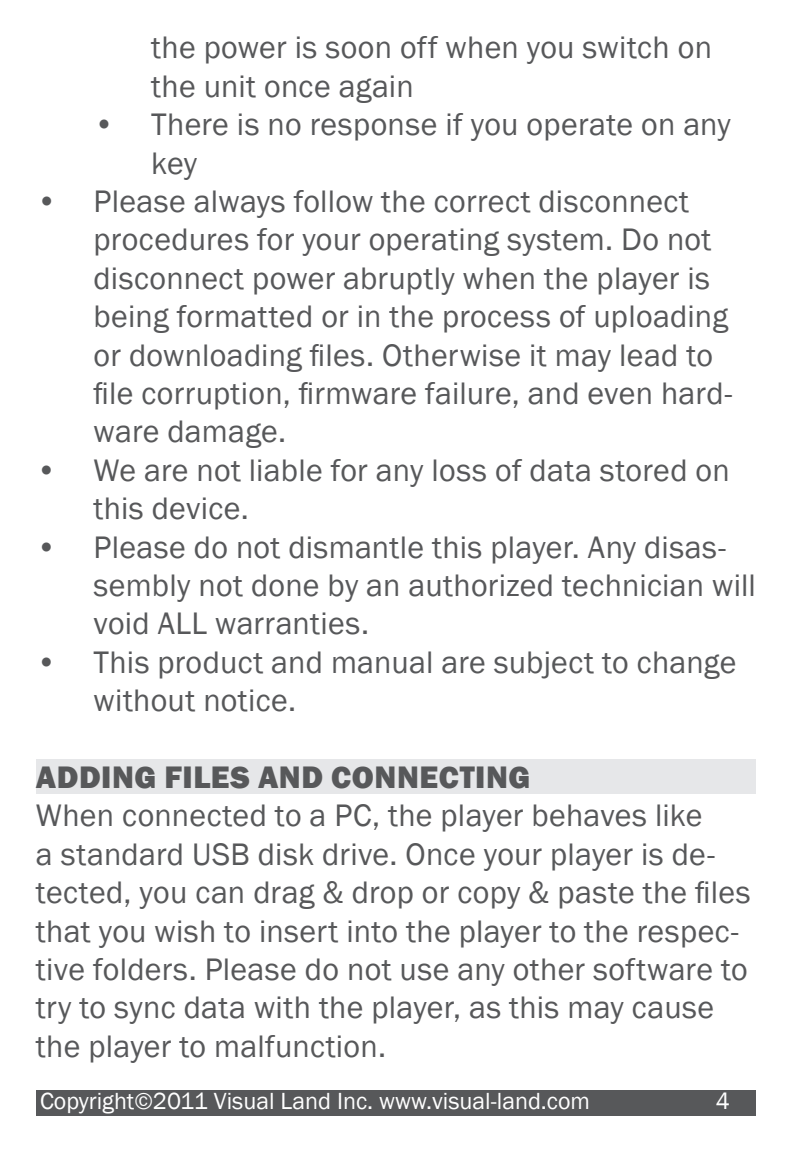
<style>
.page{position:relative;width:792px;height:1152px;background:#fff}
.page>*{position:absolute;margin:0;border:0;box-sizing:border-box;transform-origin:0 0}
.t1{font:32px/38.4px "Franklin Gothic";letter-spacing:.01em;color:#57585a}
.t2{font:800 32px "Franklin Gothic";letter-spacing:.015em;color:#57585a}
.t3{font:24px "Franklin Gothic";color:#fff}
</style>
<div class="page">
<div style="left:36px;top:1090px;width:720px;height:26px;background:#57585a"></div>
<div style="left:36px;top:759px;width:720px;height:35px;background:#e6e7e9"></div>
<p class="t1" style="left:151px;top:29px;width:562px">the power is soon off when you switch on the unit once again</p>
<p class="t1" style="left:151px;top:106px;width:581px;text-indent:-58px">• There is no response if you operate on any key</p>
<p class="t1" style="left:94px;top:183px;width:640px;text-indent:-58px">• Please always follow the correct disconnect procedures for your operating system. Do not disconnect power abruptly when the player is being formatted or in the process of uploading or downloading files. Otherwise it may lead to file corruption, firmware failure, and even hard&shy;ware damage.</p>
<p class="t1" style="left:94px;top:452px;width:638px;text-indent:-58px">• We are not liable for any loss of data stored on this device.</p>
<p class="t1" style="left:94px;top:528px;width:664px;text-indent:-58px">• Please do not dismantle this player. Any disas&shy;sembly not done by an authorized technician will void ALL warranties.</p>
<p class="t1" style="left:94px;top:644px;width:644px;text-indent:-58px">• This product and manual are subject to change without notice.</p>
<p class="t2" style="left:36px;top:757px;width:496px">ADDING FILES AND CONNECTING</p>
<p class="t1" style="left:36px;top:797px;width:716px">When connected to a PC, the player behaves like<br>a standard USB disk drive. Once your player is de&shy;tected, you can drag &amp; drop or copy &amp; paste the files that you wish to insert into the player to the respec&shy;tive folders. Please do not use any other software to try to sync data with the player, as this may cause the player to malfunction.</p>
<p class="t3" style="left:40px;top:1086px;width:552px">Copyright©2011 Visual Land Inc. www.visual-land.com</p>
<p class="t3" style="left:716px;top:1086px;width:16px">4</p>
</div>
